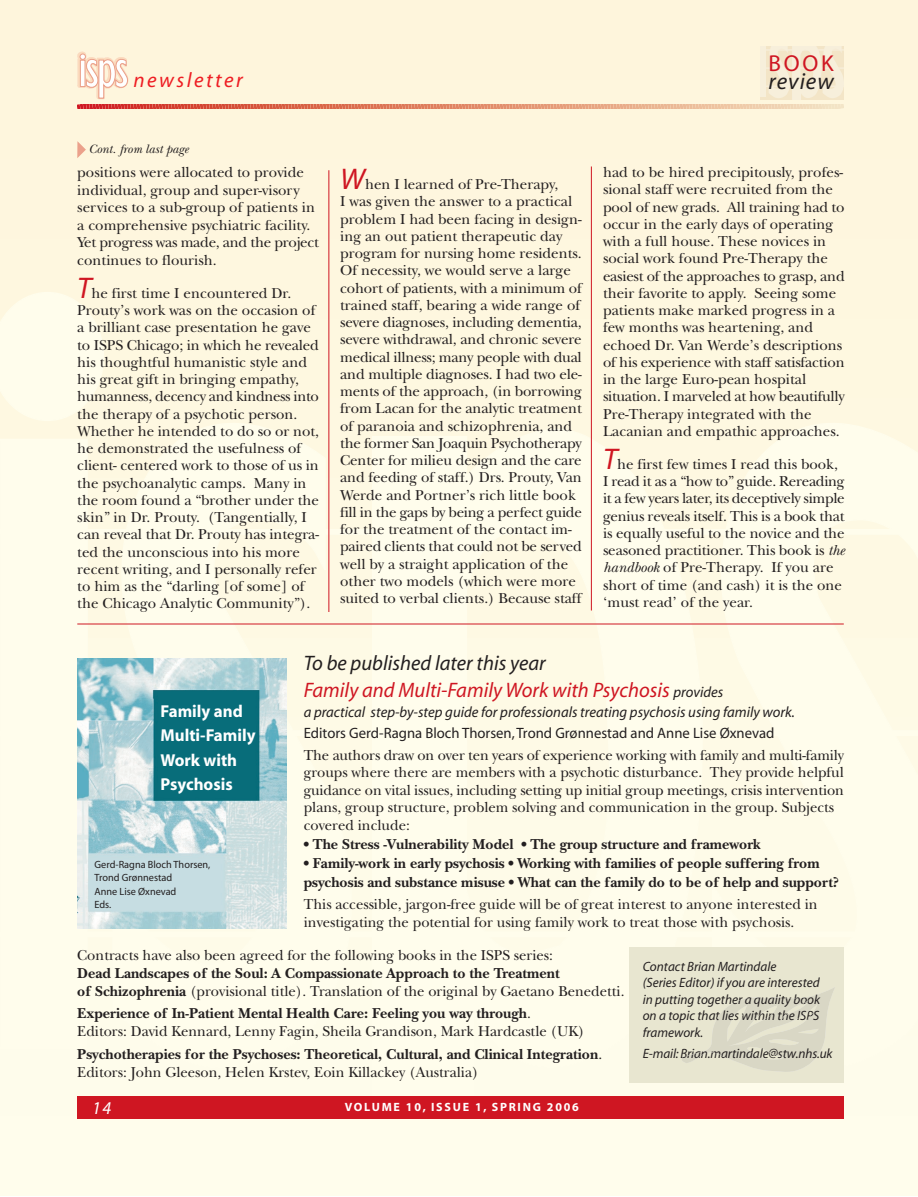
<style>
.page{position:relative;width:918px;height:1197px;background:#fff}
.page>*{position:absolute;margin:0;border:0;box-sizing:border-box;transform-origin:0 0}
.t1{font:italic 23.1px "Myriad";letter-spacing:.04em;color:#231f20}
.t2{font:23.1px "Myriad";color:#cf1622}
.t3{font:italic 21px/26.5px "Myriad";color:#cf1622}
.t4{font:italic 21px "Myriad";letter-spacing:.12em;color:#ee1d23}
.t5{font:italic 18px "Myriad";color:#fff}
.t6{font:700 17.25px/24.2px "Myriad";color:#fff}
.t7{font:15px/17.2px "New Baskerville";color:#231f20}
.t8{font:700 15px/18px "New Baskerville";color:#231f20}
.t9{font:italic 15px "Myriad";color:#231f20}
.t10{font:15px "Myriad";color:#231f20}
.t11{font:italic 13.5px/16.5px "Myriad";color:#231f20}
.t12{font:italic 12.75px "New Baskerville";color:#231f20}
.t13{font:700 12px "Myriad";letter-spacing:.145em;color:#fff}
.t14{font:10.5px/13.5px "Myriad";color:#231f20}
.s1{font-family:"Myriad";font-style:italic;font-size:30px;color:#cf1622}
.s2{font-style:italic}
.s3{color:#231f20}
.s4{font-size:15px;color:#231f20}
.s5{font-weight:400}
.s6{font-weight:700}
</style>
<div class="page">
<div style="left:1px;top:0;width:917px;height:80px;background:#fef5dc"></div>
<div style="left:1px;top:80px;width:917px;height:79px;background:#fef6dd"></div>
<div style="left:1px;top:160px;width:917px;height:79px;background:#fef6de"></div>
<div style="left:1px;top:239px;width:917px;height:80px;background:#fef7df"></div>
<div style="left:1px;top:319px;width:917px;height:80px;background:#fef8e0"></div>
<div style="left:1px;top:399px;width:917px;height:79px;background:#fef8e1"></div>
<div style="left:1px;top:957px;width:917px;height:79px;background:#fefcea"></div>
<div style="left:1px;top:1036px;width:917px;height:80px;background:#fefceb"></div>
<div style="left:1px;top:1116px;width:917px;height:80px;background:#fffdec"></div>
<div style="left:1px;top:931px;width:917px;height:6px;background:#fffdec"></div>
<div style="left:371px;top:440px;width:321px;height:657px;background:#fffdec"></div>
<div style="left:1px;top:439px;width:87px;height:518px;background:#fffdec"></div>
<svg style="left:1px;top:292px;width:103px;height:129px"></svg>
<svg style="left:93px;top:376px;width:262px;height:721px;fill:#fefceb"></svg>
<svg style="left:692px;top:423px;width:226px;height:674px;fill:#fffdec"></svg>
<div style="left:77px;top:1097px;width:767px;height:22px;background:#cf1622"></div>
<svg style="left:328px;top:166px;width:264px;height:458px"></svg>
<svg style="left:77px;top:141px;width:9px;height:17px"></svg>
<svg style="left:77px;top:46px;width:767px;height:62px"></svg>
<img style="left:77px;top:658px;width:210px;height:271px">
<hr style="left:77px;top:624px;width:767px;height:1px;background:#cf1622">
<div style="left:629px;top:947px;width:215px;height:136px;background:#e8e6d0"></div>
<svg style="left:682px;top:988px;width:152px;height:84px"></svg>
<h2 class="t4" style="left:134px;top:72px;width:111px">newsletter</h2>
<h1 class="t2" style="left:769px;top:54px;width:67px">BOOK</h1>
<h1 class="t1" style="left:769px;top:73px;width:67px">review</h1>
<p class="t12" style="left:89px;top:144px;width:101px">Cont. from last page</p>
<p class="t7" style="left:77px;top:165px;width:243px">positions were allocated to provide individual, group and super-visory services to a sub-group of patients in a comprehensive psychiatric facility.<br>Yet progress was made, and the project continues to flourish.</p>
<p class="t7" style="left:77px;top:286px;width:243px"><span class="s1">T</span>he first time I encountered Dr.<br>Prouty’s work was on the occasion of a brilliant case presentation he gave to ISPS Chicago; in which he revealed his thoughtful humanistic style and his great gift in bringing empathy, humanness, decency and kindness into the therapy of a psychotic person.<br>Whether he intended to do so or not, he demonstrated the usefulness of client- centered work to those of us in the psychoanalytic camps. Many in the room found a “brother under the skin” in Dr. Prouty. (Tangentially, I can reveal that Dr. Prouty has integra&shy;ted the unconscious into his more recent writing, and I personally refer to him as the “darling [of some] of the Chicago Analytic Community”).</p>
<p class="t7" style="left:340px;top:177px;width:243px"><span class="s1">W</span>hen I learned of Pre-Therapy,<br>I was given the answer to a practical problem I had been facing in design&shy;ing an out patient therapeutic day program for nursing home residents.<br>Of necessity, we would serve a large cohort of patients, with a minimum of trained staff, bearing a wide range of severe diagnoses, including dementia, severe withdrawal, and chronic severe medical illness; many people with dual and multiple diagnoses. I had two ele&shy;ments of the approach, (in borrowing from Lacan for the analytic treatment of paranoia and schizophrenia, and the former San Joaquin Psychotherapy Center for milieu design and the care and feeding of staff.) Drs. Prouty, Van Werde and Portner’s rich little book fill in the gaps by being a perfect guide for the treatment of the contact im&shy;paired clients that could not be served well by a straight application of the other two models (which were more suited to verbal clients.) Because staff</p>
<p class="t7" style="left:603px;top:165px;width:243px">had to be hired precipitously, profes&shy;sional staff were recruited from the pool of new grads. All training had to occur in the early days of operating with a full house. These novices in social work found Pre-Therapy the easiest of the approaches to grasp, and their favorite to apply. Seeing some patients make marked progress in a few months was heartening, and echoed Dr. Van Werde’s descriptions of his experience with staff satisfaction in the large Euro-pean hospital situation. I marveled at how beautifully Pre-Therapy integrated with the Lacanian and empathic approaches.</p>
<p class="t7" style="left:603px;top:457px;width:243px"><span class="s1">T</span>he first few times I read this book, I read it as a “how to” guide. Rereading it a few years later, its deceptively simple genius reveals itself. This is a book that is equally useful to the novice and the seasoned practitioner. This book is <span class="s2">the handbook</span> of Pre-Therapy. If you are short of time (and cash) it is the one ‘must read’ of the year.</p>
<p class="t6" style="left:161px;top:701px;width:97px">Family and<br>Multi-Family<br>Work with<br>Psychosis</p>
<p class="t14" style="left:94px;top:858px;width:117px">Gerd-Ragna Bloch Thorsen,<br>Trond Grønnestad<br>Anne Lise Øxnevad<br>Eds.</p>
<h2 class="t3" style="left:304px;top:651px;width:421px"><span class="s3">To be published later this year<br></span>Family and Multi-Family Work with Psychosis <span class="s4">provides</span></h2>
<p class="t9" style="left:304px;top:707px;width:493px">a practical step-by-step guide for professionals treating psychosis using family work.</p>
<p class="t10" style="left:304px;top:727px;width:472px">Editors Gerd-Ragna Bloch Thorsen, Trond Grønnestad and Anne Lise Øxnevad</p>
<p class="t7" style="left:304px;top:748px;width:542px">The authors draw on over ten years of experience working with family and multi-family groups where there are members with a psychotic disturbance. They provide helpful guidance on vital issues, including setting up initial group meetings, crisis intervention plans, group structure, problem solving and communication in the group. Subjects covered include:</p>
<p class="t8" style="left:304px;top:837px;width:459px">• The Stress -Vulnerability Model • The group structure and framework</p>
<p class="t8" style="left:304px;top:856px;width:537px;line-height:19px">• Family-work in early psychosis • Working with families of people suffering from psychosis and substance misuse • What can the family do to be of help and support?</p>
<p class="t7" style="left:304px;top:897px;width:515px">This accessible, jargon-free guide will be of great interest to anyone interested in investigating the potential for using family work to treat those with psychosis.</p>
<p class="t7" style="left:77px;top:948px;width:477px">Contracts have also been agreed for the following books in the ISPS series:</p>
<p class="t8" style="left:77px;top:966px;width:549px">Dead Landscapes of the Soul: A Compassionate Approach to the Treatment<br>of Schizophrenia <span class="s5">(provisional title). Translation of the original by Gaetano Benedetti.</span></p>
<p class="t7" style="left:77px;top:1006px;width:509px;line-height:18px"><span class="s6">Experience of In-Patient Mental Health Care: Feeling you way through</span>.<br>Editors: David Kennard, Lenny Fagin, Sheila Grandison, Mark Hardcastle (UK)</p>
<p class="t8" style="left:77px;top:1047px;width:526px">Psychotherapies for the Psychoses: Theoretical, Cultural, and Clinical Integration<span class="s5">.<br>Editors: John Gleeson, Helen Krstev, Eoin Killackey (Australia)</span></p>
<p class="t5" style="left:92px;top:1101px;width:21px">14</p>
<p class="t13" style="left:345px;top:1102px;width:236px">VOLUME 10, ISSUE 1, SPRING 2006</p>
<p class="t11" style="left:643px;top:959px;width:179px">Contact Brian Martindale<br>(Series Editor) if you are interested in putting together a quality book on a topic that lies within the ISPS framework.</p>
<p class="t11" style="left:643px;top:1046px;width:191px">E-mail:Brian.martindale@stw.nhs.uk</p>
</div>
